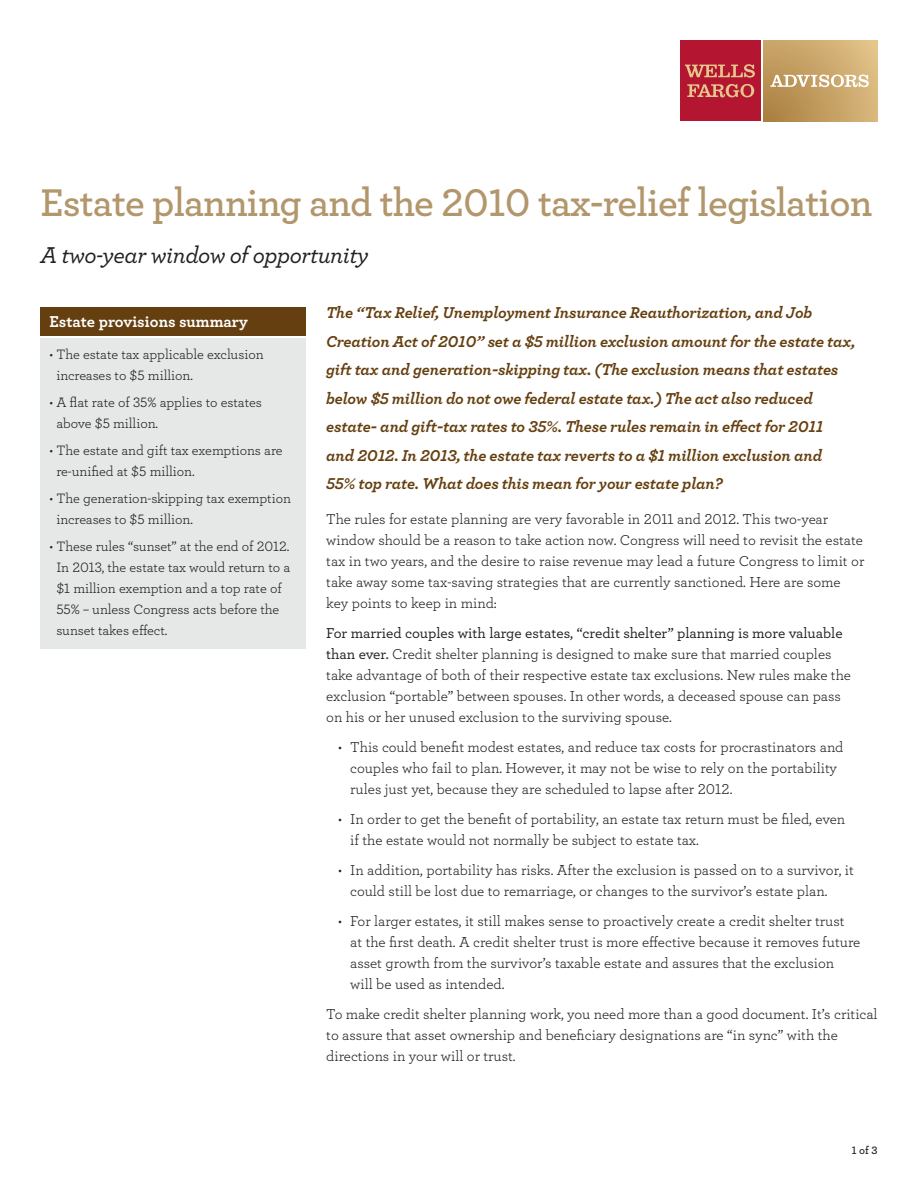
<style>
.page{position:relative;width:918px;height:1188px;background:#fff}
.page>*{position:absolute;margin:0;border:0;box-sizing:border-box;transform-origin:0 0}
.t1{font:600 40.5px "Archer";letter-spacing:-.02em;color:#b2966c}
.t2{font:italic 500 24px "Archer";letter-spacing:-.02em;color:#231f20}
.t3{font:italic 700 16.5px/28.5px "Archer";letter-spacing:-.01em;color:#653f0f}
.t4{font:700 16.5px "Archer";color:#fff}
.t5{font:15px/21px "Archer";color:#231f20}
.t6{font:14.25px/21px "Archer";letter-spacing:-.005em;color:#231f20}
.t7{font:600 11.25px "Archer";color:#231f20}
.s1{font-weight:500}
</style>
<div class="page">
<div style="left:680px;top:40px;width:81px;height:81px;background:#b41530"></div>
<svg style="left:685px;top:64px;width:70px;height:33px"></svg>
<svg style="left:764px;top:40px;width:114px;height:82px;background:#c8a468"></svg>
<svg style="left:770px;top:75px;width:99px;height:12px"></svg>
<div style="left:40px;top:339px;width:266px;height:310px;background:#e5e8e7"></div>
<div style="left:40px;top:308px;width:266px;height:28px;background:#653f0f"></div>
<h1 class="t1" style="left:40px;top:172px;width:834px">Estate planning and the 2010 tax-relief legislation</h1>
<h2 class="t2" style="left:40px;top:237px;width:330px">A two-year window of opportunity</h2>
<p class="t4" style="left:50px;top:309px;width:200px">Estate provisions summary</p>
<p class="t3" style="left:326px;top:297px;width:531px">The “Tax Relief, Unemployment Insurance Reauthorization, and Job Creation Act of 2010” set a $5 million exclusion amount for the estate tax, gift tax and generation-skipping tax. (The exclusion means that estates below $5 million do not owe federal estate tax.) The act also reduced estate- and gift-tax rates to 35%. These rules remain in effect for 2011 and 2012. In 2013, the estate tax reverts to a $1 million exclusion and 55% top rate. What does this mean for your estate plan?</p>
<p class="t5" style="left:326px;top:508px;width:540px">The rules for estate planning are very favorable in 2011 and 2012. This two-year window should be a reason to take action now. Congress will need to revisit the estate tax in two years, and the desire to raise revenue may lead a future Congress to limit or take away some tax-saving strategies that are currently sanctioned. Here are some key points to keep in mind:</p>
<p class="t5" style="left:326px;top:622px;width:526px"><span class="s1">For married couples with large estates, “credit shelter” planning is more valuable than ever.</span> Credit shelter planning is designed to make sure that married couples take advantage of both of their respective estate tax exclusions. New rules make the exclusion “portable” between spouses. In other words, a deceased spouse can pass on his or her unused exclusion to the surviving spouse.</p>
<p class="t5" style="left:350px;top:736px;width:495px;text-indent:-12px">• This could benefit modest estates, and reduce tax costs for procrastinators and couples who fail to plan. However, it may not be wise to rely on the portability rules just yet, because they are scheduled to lapse after 2012.</p>
<p class="t5" style="left:350px;top:808px;width:497px;text-indent:-12px">• In order to get the benefit of portability, an estate tax return must be filed, even if the estate would not normally be subject to estate tax.</p>
<p class="t5" style="left:350px;top:859px;width:505px;text-indent:-12px">• In addition, portability has risks. After the exclusion is passed on to a survivor, it could still be lost due to remarriage, or changes to the survivor’s estate plan.</p>
<p class="t5" style="left:350px;top:910px;width:512px;text-indent:-12px">• For larger estates, it still makes sense to proactively create a credit shelter trust at the first death. A credit shelter trust is more effective because it removes future asset growth from the survivor’s taxable estate and assures that the exclusion will be used as intended.</p>
<p class="t5" style="left:326px;top:1003px;width:553px">To make credit shelter planning work, you need more than a good document. It’s critical to assure that asset ownership and beneficiary designations are “in sync” with the directions in your will or trust.</p>
<p class="t6" style="left:56px;top:343px;width:209px;text-indent:-7px">• The estate tax applicable exclusion increases to $5 million.</p>
<p class="t6" style="left:56px;top:391px;width:207px;text-indent:-7px">• A flat rate of 35% applies to estates above $5 million.</p>
<p class="t6" style="left:56px;top:439px;width:228px;text-indent:-7px">• The estate and gift tax exemptions are re-unified at $5 million.</p>
<p class="t6" style="left:56px;top:487px;width:236px;text-indent:-7px">• The generation-skipping tax exemption increases to $5 million.</p>
<p class="t6" style="left:56px;top:535px;width:235px;text-indent:-7px">• These rules “sunset” at the end of 2012.<br>In 2013, the estate tax would return to a $1 million exemption and a top rate of 55% – unless Congress acts before the sunset takes effect.</p>
<p class="t7" style="left:852px;top:1142px;width:27px">1 of 3</p>
</div>
